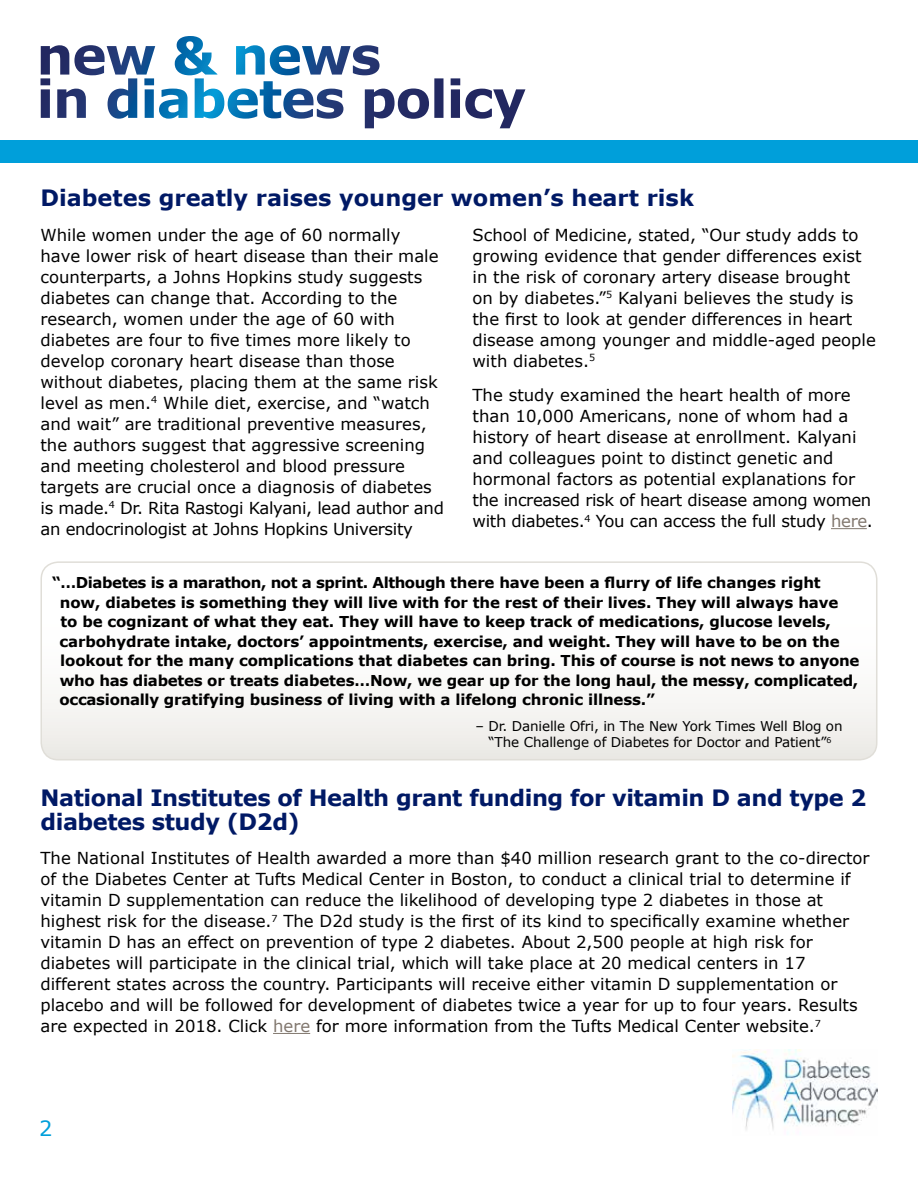
<style>
.page{position:relative;width:918px;height:1188px;background:#fff}
.page>*{position:absolute;margin:0;border:0;box-sizing:border-box;transform-origin:0 0}
.t1{font:700 22.5px/24px "Verdana";letter-spacing:-.02em;color:#001965}
.t2{font:700 22.5px "Verdana";color:#001965}
.t3{font:21px "Verdana";color:#009fda}
.t4{font:16.5px/21px "Verdana";color:#000}
.t5{font:700 15px/19.5px "Verdana";letter-spacing:-.01em;color:#000}
.t6{font:13.5px/16.5px "Verdana";letter-spacing:-.01em;color:#000;text-align:center}
.s1{color:#82786f}
</style>
<div class="page">
<svg style="left:74px;top:36px;width:306px;height:39px"></svg>
<div style="left:0;top:140px;width:918px;height:22px;background:#009fda"></div>
<img style="left:732px;top:1049px;width:146px;height:81px">
<hr style="left:831px;top:528px;width:36px;height:1px;background:#82786f">
<hr style="left:273px;top:1033px;width:37px;height:1px;background:#82786f">
<svg style="left:43px;top:564px;width:834px;height:196px"></svg>
<div style="left:40px;top:561px;width:837px;height:199px;border:2px solid #e0ded8;border-radius:17px"></div>
<h1 class="t2" style="left:40px;top:182px;width:655px">Diabetes greatly raises younger women’s heart risk</h1>
<p class="t4" style="left:40px;top:224px;width:405px">While women under the age of 60 normally have lower risk of heart disease than their male counterparts, a Johns Hopkins study suggests diabetes can change that. According to the research, women under the age of 60 with diabetes are four to five times more likely to develop coronary heart disease than those without diabetes, placing them at the same risk level as men.<sup>4</sup> While diet, exercise, and “watch and wait” are traditional preventive measures, the authors suggest that aggressive screening and meeting cholesterol and blood pressure targets are crucial once a diagnosis of diabetes is made.<sup>4</sup> Dr. Rita Rastogi Kalyani, lead author and an endocrinologist at Johns Hopkins University</p>
<p class="t4" style="left:472px;top:224px;width:405px">School of Medicine, stated, “Our study adds to growing evidence that gender differences exist in the risk of coronary artery disease brought<br>on by diabetes.”<sup>5</sup> Kalyani believes the study is the first to look at gender differences in heart disease among younger and middle-aged people with diabetes.<sup>5</sup></p>
<p class="t4" style="left:472px;top:385px;width:402px">The study examined the heart health of more than 10,000 Americans, none of whom had a history of heart disease at enrollment. Kalyani and colleagues point to distinct genetic and hormonal factors as potential explanations for the increased risk of heart disease among women with diabetes.<sup>4</sup> You can access the full study <span class="s1">here</span>.</p>
<p class="t5" style="left:60px;top:573px;width:802px;text-indent:-7px">“…Diabetes is a marathon, not a sprint. Although there have been a flurry of life changes right now, diabetes is something they will live with for the rest of their lives. They will always have<br>to be cognizant of what they eat. They will have to keep track of medications, glucose levels, carbohydrate intake, doctors’ appointments, exercise, and weight. They will have to be on the lookout for the many complications that diabetes can bring. This of course is not news to anyone who has diabetes or treats diabetes…Now, we gear up for the long haul, the messy, complicated, occasionally gratifying business of living with a lifelong chronic illness.”</p>
<p class="t6" style="left:476px;top:717px;width:369px">– Dr. Danielle Ofri, in The New York Times Well Blog on “The Challenge of Diabetes for Doctor and Patient”<sup>6</sup></p>
<h1 class="t1" style="left:40px;top:785px;width:828px">National Institutes of Health grant funding for vitamin D and type 2 diabetes study (D2d)</h1>
<p class="t4" style="left:40px;top:847px;width:831px">The National Institutes of Health awarded a more than $40 million research grant to the co-director of the Diabetes Center at Tufts Medical Center in Boston, to conduct a clinical trial to determine if vitamin D supplementation can reduce the likelihood of developing type 2 diabetes in those at highest risk for the disease.<sup>7</sup> The D2d study is the first of its kind to specifically examine whether vitamin D has an effect on prevention of type 2 diabetes. About 2,500 people at high risk for diabetes will participate in the clinical trial, which will take place at 20 medical centers in 17 different states across the country. Participants will receive either vitamin D supplementation or placebo and will be followed for development of diabetes twice a year for up to four years. Results are expected in 2018. Click <span class="s1">here</span> for more information from the Tufts Medical Center website.<sup>7</sup></p>
<p class="t3" style="left:39px;top:1114px;width:15px">2</p>
</div>
